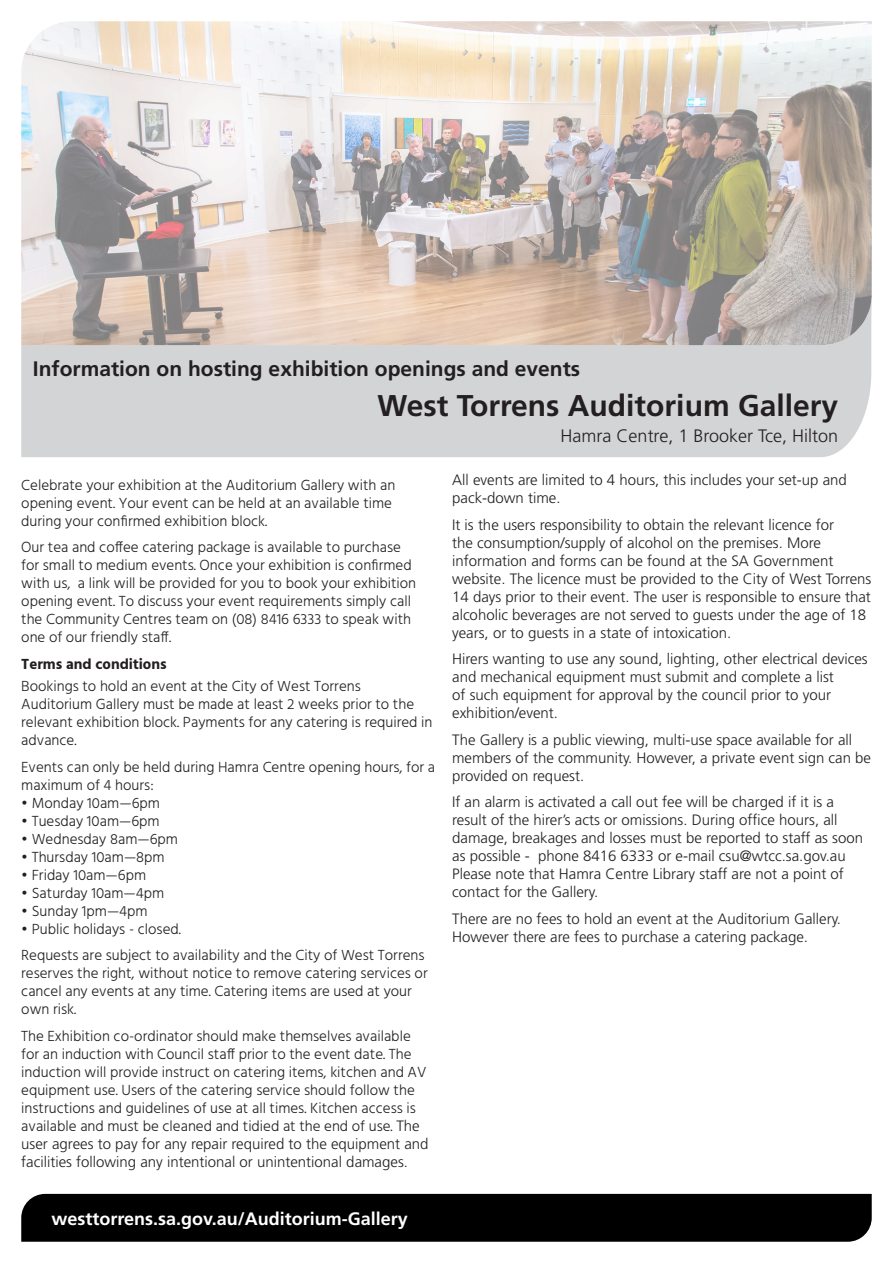
<style>
.page{position:relative;width:893px;height:1263px;background:#fff}
.page>*{position:absolute;margin:0;border:0;box-sizing:border-box;transform-origin:0 0}
.t1{font:700 30px "Frutiger";color:#231f20}
.t2{font:700 21px "Frutiger";color:#231f20}
.t3{font:700 18px "Frutiger";color:#fff}
.t4{font:300 18px "Frutiger";color:#231f20}
.t5{font:300 15px/18px "Hind";color:#231f20}
.t6{font:300 15px/18px "Frutiger";color:#231f20}
.t7{font:700 15px "Hind";color:#231f20}
.s1{font-family:"Frutiger"}
</style>
<div class="page">
<div style="left:21px;top:345px;width:851px;height:112px;background:#d3d4d6"></div>
<img style="left:21px;top:21px;width:851px;height:324px">
<div style="left:21px;top:1194px;width:851px;height:48px;background:#000"></div>
<p class="t2" style="left:33px;top:356px;width:549px">Information on hosting exhibition openings and events</p>
<p class="t1" style="left:377px;top:388px;width:462px">West Torrens Auditorium Gallery</p>
<p class="t4" style="left:561px;top:426px;width:279px">Hamra Centre, 1 Brooker Tce, Hilton</p>
<p class="t5" style="left:21px;top:477px;width:375px">Celebrate your exhibition at the Auditorium Gallery with an opening event. Your event can be held at an available time during your confirmed exhibition block.</p>
<p class="t5" style="left:21px;top:539px;width:396px">Our tea and coffee catering package is available to purchase for small to medium events. Once your exhibition is confirmed with us, a link will be provided for you to book your exhibition opening event. To discuss your event requirements simply call the Community Centres team on (08) 8416 6333 to speak with one of our friendly staff.</p>
<p class="t7" style="left:21px;top:655px;width:147px">Terms and conditions</p>
<p class="t5" style="left:21px;top:678px;width:413px">Bookings to hold an event at the City of West Torrens Auditorium Gallery must be made at least 2 weeks prior to the relevant exhibition block. Payments for any catering is required in advance.</p>
<p class="t5" style="left:21px;top:758px;width:415px">Events can only be held during Hamra Centre opening hours, for a maximum of 4 hours:</p>
<p class="t5" style="left:21px;top:794px;width:140px">• Monday 10am—6pm</p>
<p class="t5" style="left:21px;top:812px;width:140px">• Tuesday 10am—6pm</p>
<p class="t5" style="left:21px;top:830px;width:158px">• Wednesday 8am—6pm</p>
<p class="t5" style="left:21px;top:848px;width:145px">• Thursday 10am—8pm</p>
<p class="t5" style="left:21px;top:866px;width:126px">• Friday 10am—6pm</p>
<p class="t5" style="left:21px;top:884px;width:145px">• Saturday 10am—4pm</p>
<p class="t5" style="left:21px;top:902px;width:128px">• Sunday 1pm—4pm</p>
<p class="t5" style="left:21px;top:920px;width:161px">• Public holidays - closed.</p>
<p class="t5" style="left:21px;top:947px;width:408px">Requests are subject to availability and the City of West Torrens reserves the right, without notice to remove catering services or cancel any events at any time. Catering items are used at your own risk.</p>
<p class="t5" style="left:21px;top:1027px;width:409px">The Exhibition co-ordinator should make themselves available for an induction with Council staff prior to the event date. The induction will provide instruct on catering items, kitchen and AV equipment use. Users of the catering service should follow the instructions and guidelines of use at all times. Kitchen access is available and must be cleaned and tidied at the end of use. <span class="s1">The user agrees to pay for any repair required to the equipment and facilities following any intentional or unintentional damages.</span></p>
<p class="t6" style="left:452px;top:471px;width:396px">All events are limited to 4 hours, this includes your set-up and pack-down time.</p>
<p class="t6" style="left:452px;top:516px;width:421px">It is the users responsibility to obtain the relevant licence for<br>the consumption/supply of alcohol on the premises. More information and forms can be found at the SA Government website. The licence must be provided to the City of West Torrens 14 days prior to their event. The user is responsible to ensure that alcoholic beverages are not served to guests under the age of 18 years, or to guests in a state of intoxication.</p>
<p class="t6" style="left:452px;top:650px;width:417px">Hirers wanting to use any sound, lighting, other electrical devices and mechanical equipment must submit and complete a list<br>of such equipment for approval by the council prior to your exhibition/event.</p>
<p class="t6" style="left:452px;top:731px;width:420px">The Gallery is a public viewing, multi-use space available for all members of the community. However, a private event sign can be provided on request.</p>
<p class="t6" style="left:452px;top:793px;width:412px">If an alarm is activated a call out fee will be charged if it is a result of the hirer’s acts or omissions. During office hours, all damage, breakages and losses must be reported to staff as soon as possible - phone 8416 6333 or e-mail csu@wtcc.sa.gov.au Please note that Hamra Centre Library staff are not a point of contact for the Gallery.</p>
<p class="t6" style="left:452px;top:910px;width:390px">There are no fees to hold an event at the Auditorium Gallery.<br>However there are fees to purchase a catering package.</p>
<p class="t3" style="left:51px;top:1208px;width:358px">westtorrens.sa.gov.au/Auditorium-Gallery</p>
</div>
